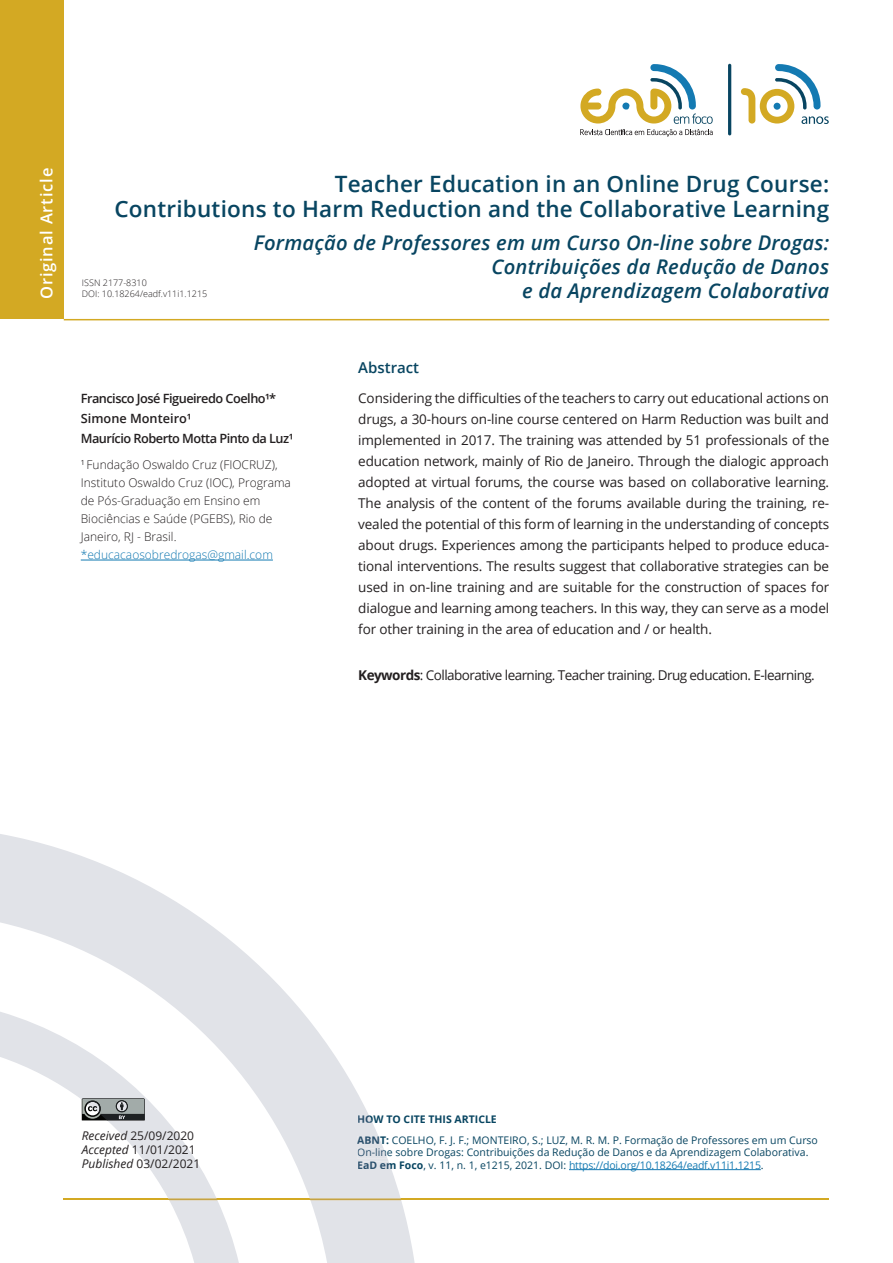
<style>
.page{position:relative;width:893px;height:1263px;background:#fff}
.page>*{position:absolute;margin:0;border:0;box-sizing:border-box;transform-origin:0 0}
.t1{font:600 22.5px/25.5px "Open Sans";letter-spacing:.01em;color:#084561;text-align:right}
.t2{font:italic 600 20.25px/24px "Open Sans";letter-spacing:.01em;color:#084561;text-align:right}
.t3{font:600 16.5px "Open Sans";letter-spacing:.05em;color:#fff}
.t4{font:600 15px "Open Sans";color:#084561}
.t5{font:13.5px/21px "Open Sans";letter-spacing:-.04em;color:#231f20;text-align:justify}
.t6{font:600 12.75px/19.5px "Open Sans";letter-spacing:-.04em;color:#231f20}
.t7{font:300 12px/18px "Open Sans";color:#231f20}
.t8{font:12px/14.4px "Open Sans";color:#231f20}
.t9{font:300 12px "Open Sans";color:#147ab2}
.t10{font:10.5px "Open Sans";color:#294f6c}
.t11{font:10.5px "Open Sans";letter-spacing:-.02em;color:#147ab2}
.t12{font:10.5px "Open Sans";color:#084561}
.t13{font:700 10.5px "Open Sans";color:#294f6c}
.t14{font:300 9px/10.8px "Open Sans";color:#231f20}
.s1{font-weight:700}
.s2{font-style:italic}
.s3{font-weight:700;color:#294f6c}
.s4{color:#084561}
</style>
<div class="page">
<hr style="left:64px;top:1199px;width:765px;height:1px;background:#d3a923">
<div style="left:0;top:0;width:64px;height:319px;background:#d3a923"></div>
<hr style="left:64px;top:319px;width:765px;height:1px;background:#d3a923">
<hr style="left:569px;top:1169px;width:192px;height:1px;background:#147ab2">
<svg style="left:580px;top:64px;width:133px;height:72px"></svg>
<hr style="left:728px;top:64px;width:3px;height:71px;background:#084561;border-radius:2px">
<svg style="left:741px;top:64px;width:88px;height:60px"></svg>
<svg style="left:0;top:834px;width:415px;height:429px"></svg>
<svg style="left:310px;top:1199px;width:91px;height:1px"></svg>
<svg style="left:358px;top:1115px;width:14px;height:8px"></svg>
<svg style="left:357px;top:1136px;width:34px;height:33px"></svg>
<hr style="left:81px;top:560px;width:192px;height:1px;background:#147ab2">
<p class="t3" style="left:35px;top:299px;width:133px;rotate:-90deg">Original Article</p>
<h1 class="t1" style="left:114px;top:170px;width:716px">Teacher Education in an Online Drug Course:<br>Contributions to Harm Reduction and the Collaborative Learning</h1>
<h2 class="t2" style="left:254px;top:230px;width:577px">Formação de Professores em um Curso On-line sobre Drogas:<br>Contribuições da Redução de Danos</h2>
<p class="t14" style="left:82px;top:277px;width:127px">ISSN 2177-8310<br>DOI: 10.18264/eadf.v11i1.1215</p>
<h2 class="t2" style="left:522px;top:278px;width:308px">e da Aprendizagem Colaborativa</h2>
<p class="t6" style="left:81px;top:389px;width:214px">Francisco José Figueiredo Coelho¹*<br>Simone Monteiro¹<br>Maurício Roberto Motta Pinto da Luz¹</p>
<p class="t7" style="left:81px;top:455px;width:212px"><sup>1</sup> Fundação Oswaldo Cruz (FIOCRUZ),<br>Instituto Oswaldo Cruz (IOC), Programa de Pós-Graduação em Ensino em<br>Biociências e Saúde (PGEBS), Rio de<br>Janeiro, RJ - Brasil.</p>
<p class="t9" style="left:81px;top:546px;width:194px">*educacaosobredrogas@gmail.com</p>
<p class="t4" style="left:358px;top:357px;width:62px">Abstract</p>
<p class="t5" style="left:358px;top:387px;width:472px">Considering the difficulties of the teachers to carry out educational actions on drugs, a 30-hours on-line course centered on Harm Reduction was built and implemented in 2017. The training was attended by 51 professionals of the education network, mainly of Rio de Janeiro. Through the dialogic approach adopted at virtual forums, the course was based on collaborative learning.<br>The analysis of the content of the forums available during the training, re&shy;vealed the potential of this form of learning in the understanding of concepts about drugs. Experiences among the participants helped to produce educa&shy;tional interventions. The results suggest that collaborative strategies can be used in on-line training and are suitable for the construction of spaces for dialogue and learning among teachers. In this way, they can serve as a model for other training in the area of education and / or health.</p>
<p class="t5" style="left:358px;top:664px;width:458px"><span class="s1">Keywords</span>: Collaborative learning. Teacher training. Drug education. E-learning.</p>
<p class="t8" style="left:82px;top:1128px;width:120px"><span class="s2">Received</span> 25/09/2020<br><span class="s2">Accepted</span> 11/01/2021<br><span class="s2">Published</span> 03/02/2021</p>
<p class="t13" style="left:357px;top:1111px;width:141px">HOW TO CITE THIS ARTICLE</p>
<p class="t10" style="left:357px;top:1145px;width:453px">On-line sobre Drogas: Contribuições da Redução de Danos e da Aprendizagem Colaborativa.</p>
<p class="t12" style="left:357px;top:1133px;width:462px"><span class="s3">ABNT:</span> COELHO, F. J. F.; MONTEIRO, S.; LUZ, M. R. M. P. Formação de Professores em um Curso</p>
<p class="t11" style="left:357px;top:1158px;width:408px"><span class="s3">EaD em Foco</span><span class="s4">, v. 11, n. 1, e1215, 2021. DOI:</span> https://doi.org/10.18264/eadf.v11i1.1215<span class="s4">.</span></p>
</div>
